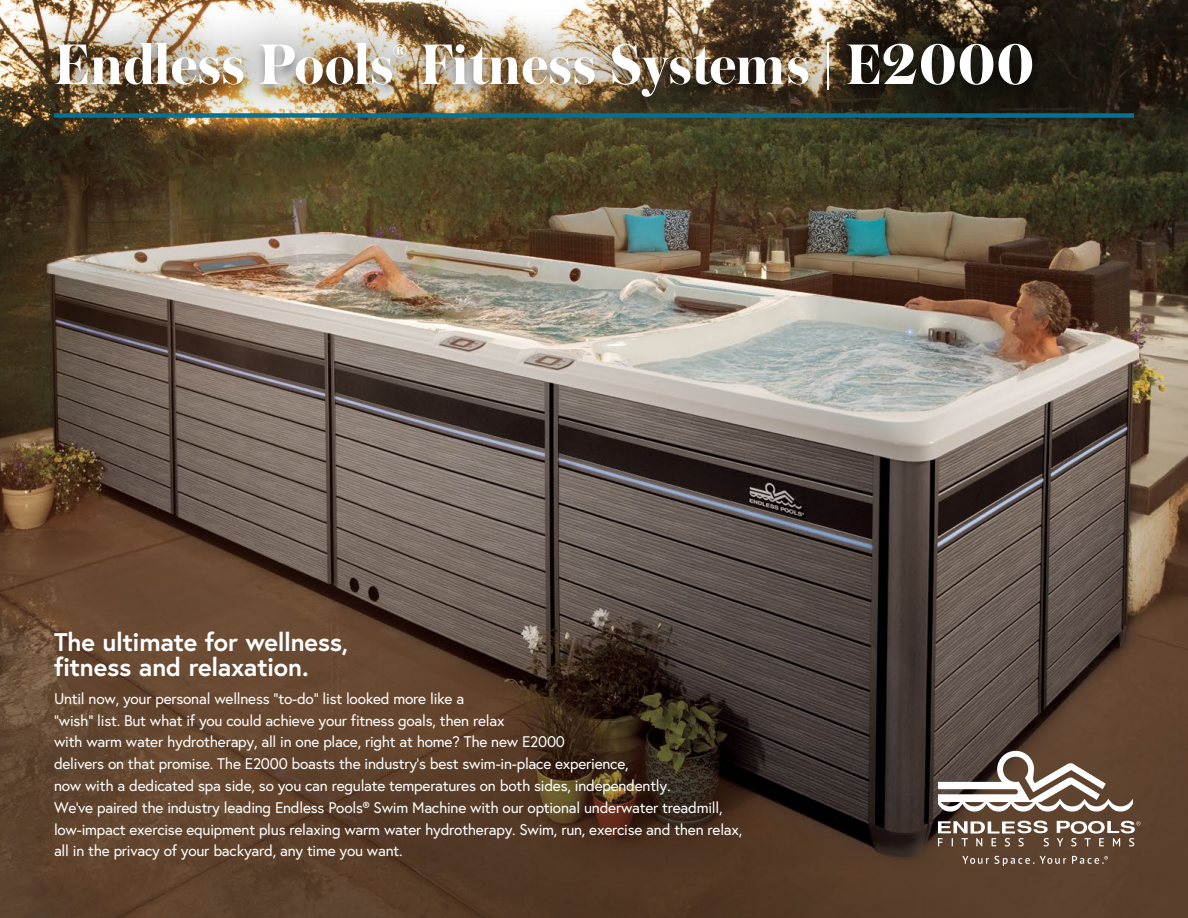
<style>
.page{position:relative;width:1188px;height:918px;background:#fff}
.page>*{position:absolute;margin:0;border:0;box-sizing:border-box;transform-origin:0 0}
.t1{font:700 60px "Austin";letter-spacing:.01em;color:#fff}
.t2{font:700 26.25px "Austin";color:#fff}
.t3{font:700 25.5px/25.5px "Europa";letter-spacing:-.015em;color:#fff}
.t4{font:15.3px/21.8px "Europa";letter-spacing:-.015em;color:#fff}
</style>
<div class="page">
<img style="left:0;top:0;width:1188px;height:918px">
<img style="left:10px;top:0;width:1071px;height:142px">
<svg style="left:938px;top:751px;width:202px;height:115px"></svg>
<div style="left:54px;top:113px;width:1080px;height:5px;background:#007197"></div>
<h1 class="t1" style="left:54px;top:21px;width:981px">Endless Pools Fitness Systems | E2000</h1>
<h2 class="t2" style="left:393px;top:34px;width:16px">®</h2>
<h3 class="t3" style="left:54px;top:629px;width:296px">The ultimate for wellness, fitness and relaxation.</h3>
<p class="t4" style="left:54px;top:688px;width:690px">Until now, your personal wellness “to-do” list looked more like a<br>“wish” list. But what if you could achieve your fitness goals, then relax<br>with warm water hydrotherapy, all in one place, right at home? The new E2000<br>delivers on that promise. The E2000 boasts the industry’s best swim-in-place experience,<br>now with a dedicated spa side, so you can regulate temperatures on both sides, independently.<br>We’ve paired the industry leading Endless Pools® Swim Machine with our optional underwater treadmill, low-impact exercise equipment plus relaxing warm water hydrotherapy. Swim, run, exercise and then relax, all in the privacy of your backyard, any time you want.</p>
</div>
